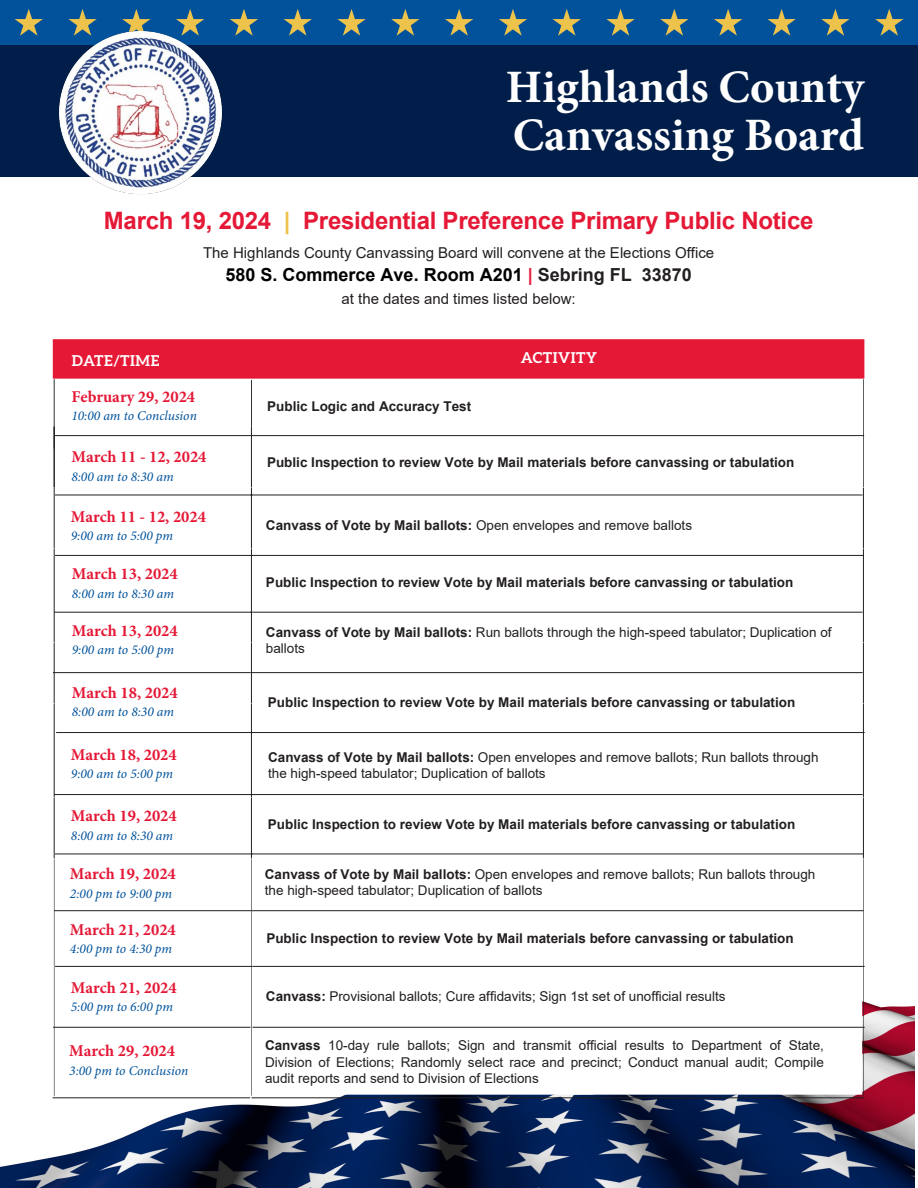
<style>
.page{position:relative;width:918px;height:1188px;background:#fff}
.page>*{position:absolute;margin:0;border:0;box-sizing:border-box;transform-origin:0 0}
.t1{font:700 46.5px/48px "Minion Pro";color:#fff}
.t2{font:700 24px "Arial";letter-spacing:-.01em;color:#e51836}
.t3{font:700 18px "Arial";color:#000}
.t4{font:700 16.5px "Minion Pro";color:#e51836}
.t5{font:15px "Arial";color:#231f20}
.t6{font:700 15px "Aleo";letter-spacing:.03em;color:#fff}
.t7{font:700 13.5px "Arial";color:#231f20}
.t8{font:13.5px/16.2px "Arial";color:#231f20}
.t9{font:13.5px/16.2px "Arial";color:#231f20;text-align:justify}
.t10{font:italic 13.5px "Minion Pro";color:#01529a}
.s1{color:#eec34b}
.s2{color:#e51836}
.s3{color:#231f20}
.s4{font-weight:700}
.s5{font-style:inherit}
</style>
<div class="page">
<img style="left:0;top:826px;width:915px;height:361px">
<div style="left:0;top:0;width:918px;height:45px;background:#01529a"></div>
<div style="left:53px;top:339px;width:811px;height:40px;background:#e51836"></div>
<svg style="left:53px;top:961px;width:809px;height:134px"></svg>
<hr style="left:251px;top:380px;width:1px;height:47px;background:#231f20">
<hr style="left:251px;top:427px;width:1px;height:60px;background:#231f20">
<hr style="left:863px;top:379px;width:1px;height:108px;background:#231f20">
<hr style="left:55px;top:435px;width:197px;height:1px;background:#231f20">
<hr style="left:54px;top:488px;width:1px;height:60px;background:#231f20">
<hr style="left:252px;top:435px;width:612px;height:1px;background:#231f20">
<hr style="left:251px;top:488px;width:1px;height:60px;background:#231f20">
<hr style="left:863px;top:488px;width:1px;height:60px;background:#231f20">
<hr style="left:55px;top:495px;width:198px;height:1px;background:#231f20">
<hr style="left:54px;top:549px;width:1px;height:93px;background:#231f20">
<hr style="left:250px;top:495px;width:613px;height:1px;background:#231f20">
<hr style="left:251px;top:549px;width:1px;height:93px;background:#231f20">
<hr style="left:863px;top:549px;width:1px;height:93px;background:#231f20">
<hr style="left:55px;top:555px;width:198px;height:1px;background:#231f20">
<hr style="left:54px;top:643px;width:1px;height:60px;background:#231f20">
<hr style="left:251px;top:555px;width:613px;height:1px;background:#231f20">
<hr style="left:251px;top:643px;width:1px;height:60px;background:#231f20">
<hr style="left:863px;top:643px;width:1px;height:60px;background:#231f20">
<hr style="left:54px;top:612px;width:197px;height:1px;background:#231f20">
<hr style="left:54px;top:704px;width:1px;height:94px;background:#231f20">
<hr style="left:250px;top:612px;width:613px;height:1px;background:#231f20">
<hr style="left:251px;top:704px;width:1px;height:94px;background:#231f20">
<hr style="left:863px;top:704px;width:1px;height:94px;background:#231f20">
<hr style="left:53px;top:672px;width:197px;height:1px;background:#231f20">
<hr style="left:54px;top:798px;width:1px;height:60px;background:#231f20">
<hr style="left:250px;top:672px;width:613px;height:1px;background:#231f20">
<hr style="left:251px;top:798px;width:1px;height:60px;background:#231f20">
<hr style="left:863px;top:798px;width:1px;height:60px;background:#231f20">
<hr style="left:56px;top:732px;width:198px;height:1px;background:#231f20">
<hr style="left:54px;top:859px;width:1px;height:237px;background:#231f20">
<hr style="left:253px;top:732px;width:612px;height:1px;background:#231f20">
<hr style="left:251px;top:859px;width:1px;height:237px;background:#231f20">
<hr style="left:863px;top:859px;width:1px;height:237px;background:#231f20">
<hr style="left:55px;top:854px;width:198px;height:1px;background:#231f20">
<hr style="left:251px;top:854px;width:613px;height:1px;background:#231f20">
<svg style="left:15px;top:9px;width:28px;height:27px"></svg>
<svg style="left:68px;top:9px;width:29px;height:17px"></svg>
<svg style="left:122px;top:9px;width:28px;height:17px"></svg>
<svg style="left:176px;top:9px;width:28px;height:17px"></svg>
<svg style="left:230px;top:9px;width:28px;height:27px"></svg>
<svg style="left:284px;top:9px;width:28px;height:27px"></svg>
<svg style="left:337px;top:9px;width:29px;height:27px"></svg>
<svg style="left:391px;top:9px;width:28px;height:27px"></svg>
<svg style="left:445px;top:9px;width:28px;height:27px"></svg>
<svg style="left:499px;top:9px;width:28px;height:27px"></svg>
<svg style="left:553px;top:9px;width:28px;height:27px"></svg>
<svg style="left:606px;top:9px;width:29px;height:27px"></svg>
<svg style="left:660px;top:9px;width:28px;height:27px"></svg>
<svg style="left:714px;top:9px;width:28px;height:27px"></svg>
<svg style="left:768px;top:9px;width:28px;height:27px"></svg>
<svg style="left:821px;top:9px;width:29px;height:27px"></svg>
<svg style="left:875px;top:9px;width:28px;height:27px"></svg>
<hr style="left:54px;top:379px;width:1px;height:70px;background:#231f20">
<hr style="left:54px;top:427px;width:1px;height:60px;background:#231f20">
<hr style="left:54px;top:794px;width:197px;height:1px;background:#231f20">
<hr style="left:250px;top:794px;width:613px;height:1px;background:#231f20">
<div style="left:0;top:45px;width:918px;height:132px;background:#001e49"></div>
<img style="left:59px;top:26px;width:163px;height:169px">
<hr style="left:54px;top:910px;width:197px;height:1px;background:#231f20">
<hr style="left:251px;top:910px;width:613px;height:1px;background:#231f20">
<hr style="left:55px;top:966px;width:198px;height:1px;background:#231f20">
<hr style="left:253px;top:966px;width:612px;height:1px;background:#231f20">
<hr style="left:53px;top:1098px;width:197px;height:1px;background:#231f20">
<hr style="left:251px;top:1098px;width:613px;height:1px;background:#231f20">
<hr style="left:53px;top:1027px;width:198px;height:1px;background:#231f20">
<hr style="left:253px;top:1027px;width:612px;height:1px;background:#231f20">
<h1 class="t1" style="left:506px;top:63px;width:360px">Highlands County<br>Canvassing Board</h1>
<p class="t2" style="left:104px;top:203px;width:711px">March 19, 2024 <span class="s1">|</span> Presidential Preference Primary Public Notice</p>
<p class="t5" style="left:203px;top:242px;width:513px">The Highlands County Canvassing Board will convene at the Elections Office</p>
<p class="t3" style="left:226px;top:262px;width:468px">580 S. Commerce Ave. Room A201 <span class="s2">|</span> <span class="s3">Sebring FL 33870</span></p>
<p class="t5" style="left:342px;top:288px;width:236px">at the dates and times listed below:</p>
<p class="t6" style="left:72px;top:352px;width:89px">DATE/TIME</p>
<p class="t6" style="left:521px;top:349px;width:78px">ACTIVITY</p>
<p class="t4" style="left:71px;top:385px;width:125px">February 29, 2024</p>
<p class="t10" style="left:71px;top:406px;width:127px">10:00 am to Conclusion</p>
<p class="t7" style="left:267px;top:396px;width:206px">Public Logic and Accuracy Test</p>
<p class="t4" style="left:71px;top:445px;width:137px">March 11 - 12, 2024</p>
<p class="t10" style="left:71px;top:467px;width:104px">8:00 am to 8:30 am</p>
<p class="t4" style="left:71px;top:505px;width:137px">March 11 - 12, 2024</p>
<p class="t10" style="left:71px;top:527px;width:104px">9:00 am to 5:00 pm</p>
<p class="t4" style="left:72px;top:563px;width:107px">March 13, 2024</p>
<p class="t10" style="left:72px;top:584px;width:104px">8:00 am to 8:30 am</p>
<p class="t4" style="left:72px;top:619px;width:107px">March 13, 2024</p>
<p class="t10" style="left:72px;top:641px;width:104px">9:00 am to 5:00 pm</p>
<p class="t4" style="left:72px;top:681px;width:107px">March 18, 2024</p>
<p class="t10" style="left:72px;top:702px;width:104px">8:00 am to 8:30 am</p>
<p class="t4" style="left:71px;top:743px;width:107px">March 18, 2024</p>
<p class="t10" style="left:71px;top:764px;width:104px">9:00 am to 5:00 pm</p>
<p class="t4" style="left:71px;top:804px;width:107px">March 19, 2024</p>
<p class="t10" style="left:71px;top:826px;width:104px">8:00 am to 8:30 am</p>
<p class="t4" style="left:70px;top:862px;width:107px">March 19, 2024</p>
<p class="t10" style="left:70px;top:884px;width:104px">2:00 pm to 9:00 pm</p>
<p class="t4" style="left:70px;top:918px;width:107px">March 21, 2024</p>
<p class="t10" style="left:70px;top:940px;width:104px">4:00 pm to 4:30 pm</p>
<p class="t4" style="left:71px;top:976px;width:107px">March 21, 2024</p>
<p class="t10" style="left:71px;top:997px;width:104px">5:00 pm to 6:00 pm</p>
<p class="t4" style="left:69px;top:1039px;width:107px">March 29, 2024</p>
<p class="t10" style="left:69px;top:1061px;width:121px">3:00 pm to Conclusion</p>
<p class="t7" style="left:267px;top:452px;width:529px">Public Inspection to review Vote by Mail materials before canvassing or tabulation</p>
<p class="t8" style="left:266px;top:517px;width:428px"><span class="s4">Canvass of Vote by Mail ballots:</span> Open envelopes and remove ballots</p>
<p class="t7" style="left:266px;top:573px;width:529px">Public Inspection to review Vote by Mail materials before canvassing or tabulation</p>
<p class="t8" style="left:266px;top:624px;width:567px"><span class="s4">Canvass of Vote by Mail ballots:</span> Run ballots through the high-speed tabulator; Duplication of ballots</p>
<p class="t7" style="left:268px;top:693px;width:529px">Public Inspection to review Vote by Mail materials before canvassing or tabulation</p>
<p class="t8" style="left:268px;top:749px;width:552px"><span class="s4">Canvass of Vote by Mail ballots:</span> Open envelopes and remove ballots; Run ballots through the high-speed tabulator; Duplication of ballots</p>
<p class="t7" style="left:268px;top:815px;width:529px">Public Inspection to review Vote by Mail materials before canvassing or tabulation</p>
<p class="t8" style="left:265px;top:866px;width:552px"><span class="s4">Canvass of Vote by Mail ballots:</span> Open envelopes and remove ballots; Run ballots through the high-speed tabulator; Duplication of ballots</p>
<p class="t7" style="left:266px;top:929px;width:529px">Public Inspection to review Vote by Mail materials before canvassing or tabulation</p>
<p class="t9" style="left:266px;top:988px;width:461px"><span class="s4">Canvass:</span> Provisional ballots; Cure affidavits; Sign 1st set of unofficial results</p>
<p class="t9" style="left:265px;top:1037px;width:560px"><span class="s4">Canvass</span> 10-day rule ballots; Sign and transmit official results to Department of State, Division of Elections; Randomly select race and precinct; Conduct manual audit; Compile audit <span class="s5">reports and send to Division of Elections</span></p>
</div>
